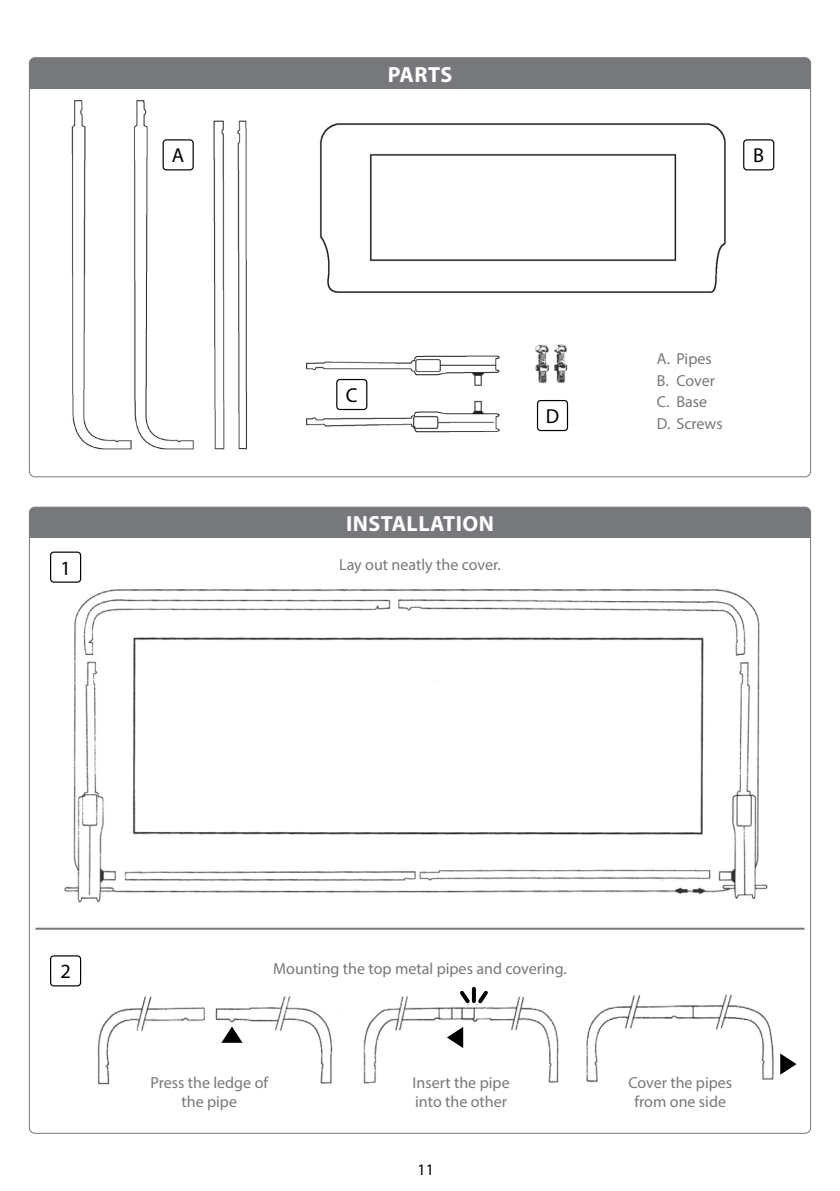
<style>
.page{position:relative;width:840px;height:1191px;background:#fff}
.page>*{position:absolute;margin:0;border:0;box-sizing:border-box;transform-origin:0 0}
.t1{font:700 22px "Myriad Pro";letter-spacing:.02em;color:#fff}
.t2{font:20.2px "Myriad Pro";color:#000}
.t3{font:16px/22px "Myriad Pro";color:#77787b}
.t4{font:16px "Myriad Pro";color:#000}
</style>
<div class="page">
<hr style="left:0;top:0;width:1px;height:139px;background:#636466">
<div style="left:29px;top:58px;width:781px;height:31px;background:#77787b"></div>
<div style="left:29px;top:507px;width:781px;height:31px;background:#77787b"></div>
<img style="left:535px;top:344px;width:33px;height:40px">
<img style="left:319px;top:123px;width:407px;height:170px">
<img style="left:306px;top:355px;width:194px;height:78px">
<div style="left:336px;top:379px;width:31px;height:31px;border:1px solid #000;border-radius:3px"></div>
<div style="left:536px;top:400px;width:31px;height:31px;border:1px solid #000;border-radius:3px"></div>
<div style="left:742px;top:139px;width:31px;height:31px;border:1px solid #000;border-radius:3px"></div>
<img style="left:71px;top:100px;width:176px;height:350px">
<div style="left:162px;top:139px;width:32px;height:31px;border:1px solid #000;border-radius:3px"></div>
<img style="left:64px;top:577px;width:704px;height:326px">
<div style="left:50px;top:551px;width:31px;height:32px;border:1px solid #000;border-radius:3px"></div>
<div style="left:50px;top:955px;width:31px;height:31px;border:1px solid #000;border-radius:3px"></div>
<img style="left:97px;top:996px;width:236px;height:89px">
<img style="left:363px;top:996px;width:196px;height:88px">
<img style="left:586px;top:994px;width:188px;height:89px">
<hr style="left:35px;top:927px;width:769px;height:2px;background:#77787b">
<svg style="left:220px;top:1025px;width:23px;height:18px"></svg>
<svg style="left:221px;top:1026px;width:21px;height:16px"></svg>
<div style="left:444px;top:1024px;width:23px;height:17px;background:#fff"></div>
<svg style="left:446px;top:1027px;width:17px;height:21px"></svg>
<svg style="left:780px;top:1053px;width:16px;height:21px"></svg>
<svg style="left:456px;top:987px;width:35px;height:19px"></svg>
<svg style="left:471px;top:988px;width:4px;height:13px"></svg>
<p class="t2" style="left:172px;top:143px;width:14px">A</p>
<p class="t2" style="left:60px;top:555px;width:12px">1</p>
<h1 class="t1" style="left:387px;top:60px;width:66px">PARTS</h1>
<p class="t2" style="left:346px;top:383px;width:13px">C</p>
<h1 class="t1" style="left:346px;top:509px;width:149px">INSTALLATION</h1>
<p class="t3" style="left:339px;top:553px;width:163px">Lay out neatly the cover.</p>
<p class="t2" style="left:545px;top:404px;width:15px">D</p>
<p class="t2" style="left:752px;top:143px;width:12px">B</p>
<p class="t3" style="left:656px;top:347px;width:67px">A. Pipes<br>B. Cover<br>C. Base<br>D. Screws</p>
<p class="t2" style="left:60px;top:959px;width:12px">2</p>
<p class="t3" style="left:273px;top:957px;width:295px">Mounting the top metal pipes and covering.</p>
<p class="t3" style="left:150px;top:1072px;width:119px;line-height:19.2px;text-align:center">Press the ledge of the pipe</p>
<p class="t3" style="left:412px;top:1072px;width:99px;line-height:19.2px">Insert the pipe into the other</p>
<p class="t3" style="left:628px;top:1072px;width:105px;line-height:19.2px;text-align:center">Cover the pipes from one side</p>
<p class="t4" style="left:417px;top:1159px;width:18px">11</p>
</div>
